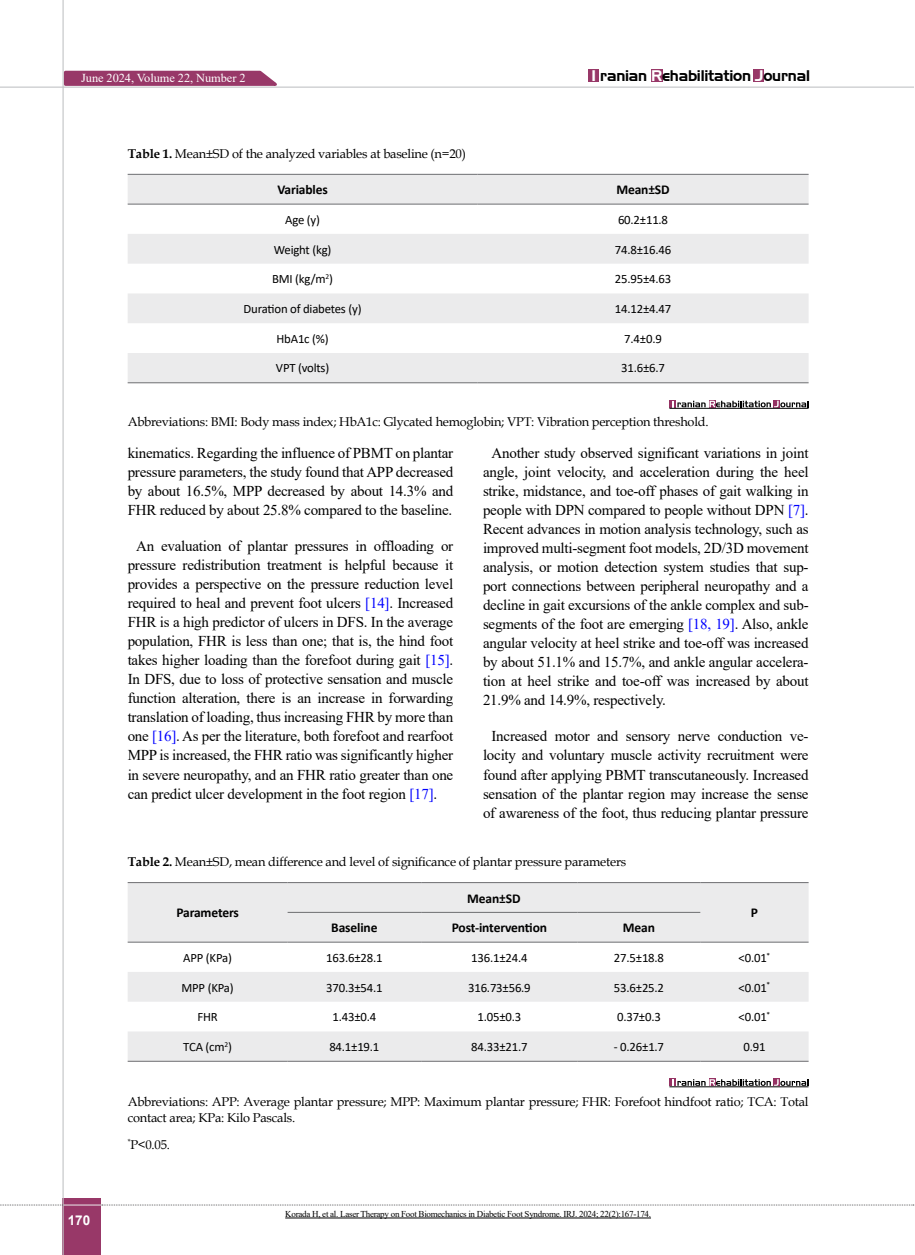
<style>
.page{position:relative;width:915px;height:1255px;background:#fff}
.page>*{position:absolute;margin:0;border:0;box-sizing:border-box;transform-origin:0 0}
.t1{font:15px/19px "Times New Roman";letter-spacing:-.015em;color:#000;text-align:justify}
.t2{font:15px "Aero Regular SWFTE";letter-spacing:-.015em;color:#000}
.t3{font:700 13.5px "Calibri";letter-spacing:-.01em;color:#000}
.t4{font:700 13.5px "Arial";color:#fff}
.t5{font:12.75px/16.5px "Book Antiqua";letter-spacing:-.015em;color:#000}
.t6{font:12.75px "Calibri";letter-spacing:-.015em;color:#000}
.t7{font:12.15px "Times New Roman";letter-spacing:-.005em;color:#fff}
.t8{font:9px "Times New Roman";letter-spacing:-.03em;color:#000}
.s1{color:#fff}
.s2{font-weight:700}
.s3{color:#00f}
</style>
<div class="page">
<hr style="left:0;top:87px;width:913px;height:1px;background:#c2c4c6">
<div style="left:63px;top:1198px;width:38px;height:56px;background:#983868"></div>
<hr style="left:62px;top:0;width:2px;height:1254px;background:#c2c4c6">
<hr style="left:63px;top:1204px;width:38px;height:1px;background:#ebebec">
<svg style="left:0;top:1204px;width:63px;height:1px"></svg>
<svg style="left:102px;top:1204px;width:811px;height:1px"></svg>
<div style="left:588px;top:69px;width:10px;height:13px;background:#983868"></div>
<div style="left:650px;top:69px;width:12px;height:13px;background:#983868"></div>
<div style="left:752px;top:69px;width:11px;height:13px;background:#983868"></div>
<svg style="left:62px;top:69px;width:222px;height:18px;background:#ac6187"></svg>
<svg style="left:128px;top:175px;width:680px;height:207px;fill:#ebebec"></svg>
<hr style="left:128px;top:382px;width:349px;height:1px;background:#6d6e71">
<hr style="left:477px;top:382px;width:331px;height:1px;background:#6d6e71">
<hr style="left:128px;top:174px;width:349px;height:1px;background:#6d6e71">
<hr style="left:477px;top:174px;width:331px;height:1px;background:#6d6e71">
<hr style="left:128px;top:204px;width:349px;height:1px;background:#6d6e71">
<hr style="left:477px;top:204px;width:331px;height:1px;background:#6d6e71">
<div style="left:669px;top:399px;width:6px;height:8px;background:#953263"></div>
<div style="left:709px;top:399px;width:6px;height:8px;background:#b0678b"></div>
<svg style="left:672px;top:401px;width:136px;height:6px"></svg>
<hr style="left:669px;top:408px;width:139px;height:1px;background:#000">
<svg style="left:128px;top:883px;width:680px;height:177px;fill:#ebebec"></svg>
<hr style="left:128px;top:1060px;width:159px;height:1px;background:#6d6e71">
<hr style="left:287px;top:1060px;width:134px;height:1px;background:#6d6e71">
<hr style="left:421px;top:1060px;width:156px;height:1px;background:#6d6e71">
<hr style="left:577px;top:1060px;width:123px;height:1px;background:#6d6e71">
<hr style="left:700px;top:1060px;width:108px;height:1px;background:#6d6e71">
<hr style="left:128px;top:882px;width:159px;height:1px;background:#6d6e71">
<hr style="left:287px;top:882px;width:134px;height:1px;background:#6d6e71">
<hr style="left:421px;top:882px;width:156px;height:1px;background:#6d6e71">
<hr style="left:577px;top:882px;width:123px;height:1px;background:#6d6e71">
<hr style="left:700px;top:882px;width:108px;height:1px;background:#6d6e71">
<hr style="left:287px;top:912px;width:134px;height:1px;background:#6d6e71">
<hr style="left:421px;top:912px;width:156px;height:1px;background:#6d6e71">
<hr style="left:577px;top:912px;width:123px;height:1px;background:#6d6e71">
<hr style="left:128px;top:941px;width:159px;height:1px;background:#6d6e71">
<hr style="left:287px;top:941px;width:134px;height:1px;background:#6d6e71">
<hr style="left:421px;top:941px;width:156px;height:1px;background:#6d6e71">
<hr style="left:577px;top:941px;width:123px;height:1px;background:#6d6e71">
<hr style="left:700px;top:941px;width:108px;height:1px;background:#6d6e71">
<div style="left:669px;top:1078px;width:6px;height:8px;background:#953263"></div>
<svg style="left:709px;top:1078px;width:6px;height:8px"></svg>
<svg style="left:773px;top:1078px;width:6px;height:8px"></svg>
<svg style="left:672px;top:1079px;width:136px;height:6px"></svg>
<hr style="left:669px;top:1086px;width:139px;height:1px;background:#000">
<hr style="left:285px;top:1217px;width:365px;height:1px;background:#000">
<p class="t7" style="left:81px;top:69px;width:166px">June 2024, Volume 22, Number 2</p>
<p class="t2" style="left:591px;top:67px;width:220px"><span class="s1">I</span> ranian <span class="s1">R</span>ehabilitation <span class="s1">J</span>ournal</p>
<p class="t5" style="left:128px;top:145px;width:339px"><span class="s2">Table 1.</span> Mean±SD of the analyzed variables at baseline (n=20)</p>
<p class="t3" style="left:277px;top:180px;width:52px">Variables</p>
<p class="t3" style="left:616px;top:180px;width:55px">Mean±SD</p>
<p class="t6" style="left:285px;top:211px;width:36px">Age (y)</p>
<p class="t6" style="left:617px;top:211px;width:52px">60.2±11.8</p>
<p class="t6" style="left:274px;top:240px;width:59px">Weight (kg)</p>
<p class="t6" style="left:614px;top:240px;width:58px">74.8±16.46</p>
<p class="t6" style="left:272px;top:270px;width:62px">BMI (kg/m<sup>2</sup>)</p>
<p class="t6" style="left:614px;top:270px;width:58px">25.95±4.63</p>
<p class="t6" style="left:243px;top:300px;width:119px">Duration of diabetes (y)</p>
<p class="t6" style="left:614px;top:300px;width:58px">14.12±4.47</p>
<p class="t6" style="left:276px;top:330px;width:54px">HbA1c (%)</p>
<p class="t6" style="left:624px;top:330px;width:39px">7.4±0.9</p>
<p class="t6" style="left:276px;top:359px;width:55px">VPT (volts)</p>
<p class="t6" style="left:621px;top:359px;width:45px">31.6±6.7</p>
<p class="t5" style="left:128px;top:413px;width:582px">Abbreviations: BMI: Body mass index; HbA1c: Glycated hemoglobin; VPT: Vibration perception threshold.</p>
<p class="t1" style="left:128px;top:442px;width:327px">kinematics. Regarding the influence of PBMT on plantar pressure parameters, the study found that APP decreased by about 16.5%, MPP decreased by about 14.3% and FHR reduced by about 25.8% compared to the baseline.</p>
<p class="t1" style="left:128px;top:535px;width:327px;text-indent:9px">An evaluation of plantar pressures in offloading or pressure redistribution treatment is helpful because it provides a perspective on the pressure reduction level required to heal and prevent foot ulcers <span class="s3">[14]</span>. Increased FHR is a high predictor of ulcers in DFS. In the average population, FHR is less than one; that is, the hind foot takes higher loading than the forefoot during gait <span class="s3">[15]</span>.<br>In DFS, due to loss of protective sensation and muscle function alteration, there is an increase in forwarding translation of loading, thus increasing FHR by more than one <span class="s3">[16]</span>. As per the literature, both forefoot and rearfoot MPP is increased, the FHR ratio was significantly higher in severe neuropathy, and an FHR ratio greater than one can predict ulcer development in the foot region <span class="s3">[17]</span>.</p>
<p class="t1" style="left:483px;top:442px;width:327px;text-indent:9px">Another study observed significant variations in joint angle, joint velocity, and acceleration during the heel strike, midstance, and toe-off phases of gait walking in people with DPN compared to people without DPN <span class="s3">[7]</span>.<br>Recent advances in motion analysis technology, such as improved multi-segment foot models, 2D/3D movement analysis, or motion detection system studies that sup&shy;port connections between peripheral neuropathy and a decline in gait excursions of the ankle complex and sub&shy;segments of the foot are emerging <span class="s3">[18, 19]</span>. Also, ankle angular velocity at heel strike and toe-off was increased by about 51.1% and 15.7%, and ankle angular accelera&shy;tion at heel strike and toe-off was increased by about 21.9% and 14.9%, respectively.</p>
<p class="t1" style="left:483px;top:726px;width:327px;text-align:center">Increased motor and sensory nerve conduction ve&shy;locity and voluntary muscle activity recruitment were found after applying PBMT transcutaneously. Increased sensation of the plantar region may increase the sense of awareness of the foot, thus reducing plantar pressure</p>
<p class="t5" style="left:128px;top:853px;width:500px"><span class="s2">Table 2.</span> Mean±SD, mean difference and level of significance of plantar pressure parameters</p>
<p class="t3" style="left:176px;top:903px;width:64px">Parameters</p>
<p class="t3" style="left:467px;top:888px;width:55px">Mean±SD</p>
<p class="t3" style="left:331px;top:918px;width:48px">Baseline</p>
<p class="t3" style="left:451px;top:918px;width:97px">Post-intervention</p>
<p class="t3" style="left:622px;top:918px;width:34px">Mean</p>
<p class="t3" style="left:750px;top:903px;width:9px">P</p>
<p class="t6" style="left:183px;top:948px;width:50px">APP (KPa)</p>
<p class="t6" style="left:326px;top:948px;width:58px">163.6±28.1</p>
<p class="t6" style="left:471px;top:948px;width:58px">136.1±24.4</p>
<p class="t6" style="left:613px;top:948px;width:52px">27.5±18.8</p>
<p class="t6" style="left:738px;top:948px;width:33px">&lt;0.01<sup>*</sup></p>
<p class="t6" style="left:181px;top:978px;width:54px">MPP (KPa)</p>
<p class="t6" style="left:326px;top:978px;width:58px">370.3±54.1</p>
<p class="t6" style="left:468px;top:978px;width:64px">316.73±56.9</p>
<p class="t6" style="left:613px;top:978px;width:52px">53.6±25.2</p>
<p class="t6" style="left:738px;top:978px;width:33px">&lt;0.01<sup>*</sup></p>
<p class="t6" style="left:197px;top:1008px;width:22px">FHR</p>
<p class="t6" style="left:332px;top:1008px;width:45px">1.43±0.4</p>
<p class="t6" style="left:477px;top:1008px;width:45px">1.05±0.3</p>
<p class="t6" style="left:617px;top:1008px;width:45px">0.37±0.3</p>
<p class="t6" style="left:738px;top:1008px;width:33px">&lt;0.01<sup>*</sup></p>
<p class="t6" style="left:183px;top:1037px;width:50px">TCA (cm<sup>2</sup>)</p>
<p class="t6" style="left:329px;top:1037px;width:52px">84.1±19.1</p>
<p class="t6" style="left:471px;top:1037px;width:58px">84.33±21.7</p>
<p class="t6" style="left:613px;top:1037px;width:52px">- 0.26±1.7</p>
<p class="t6" style="left:743px;top:1037px;width:24px">0.91</p>
<p class="t4" style="left:68px;top:1210px;width:24px">170</p>
<p class="t5" style="left:128px;top:1092px;width:682px">Abbreviations: APP: Average plantar pressure; MPP: Maximum plantar pressure; FHR: Forefoot hindfoot ratio; TCA: Total contact area; KPa: Kilo Pascals.</p>
<p class="t5" style="left:128px;top:1135px;width:44px"><sup>*</sup>P&lt;0.05.</p>
<p class="t8" style="left:285px;top:1207px;width:367px">Korada H, et al. Laser Therapy on Foot Biomechanics in Diabetic Foot Syndrome. IRJ. 2024; 22(2):167-174.</p>
</div>
